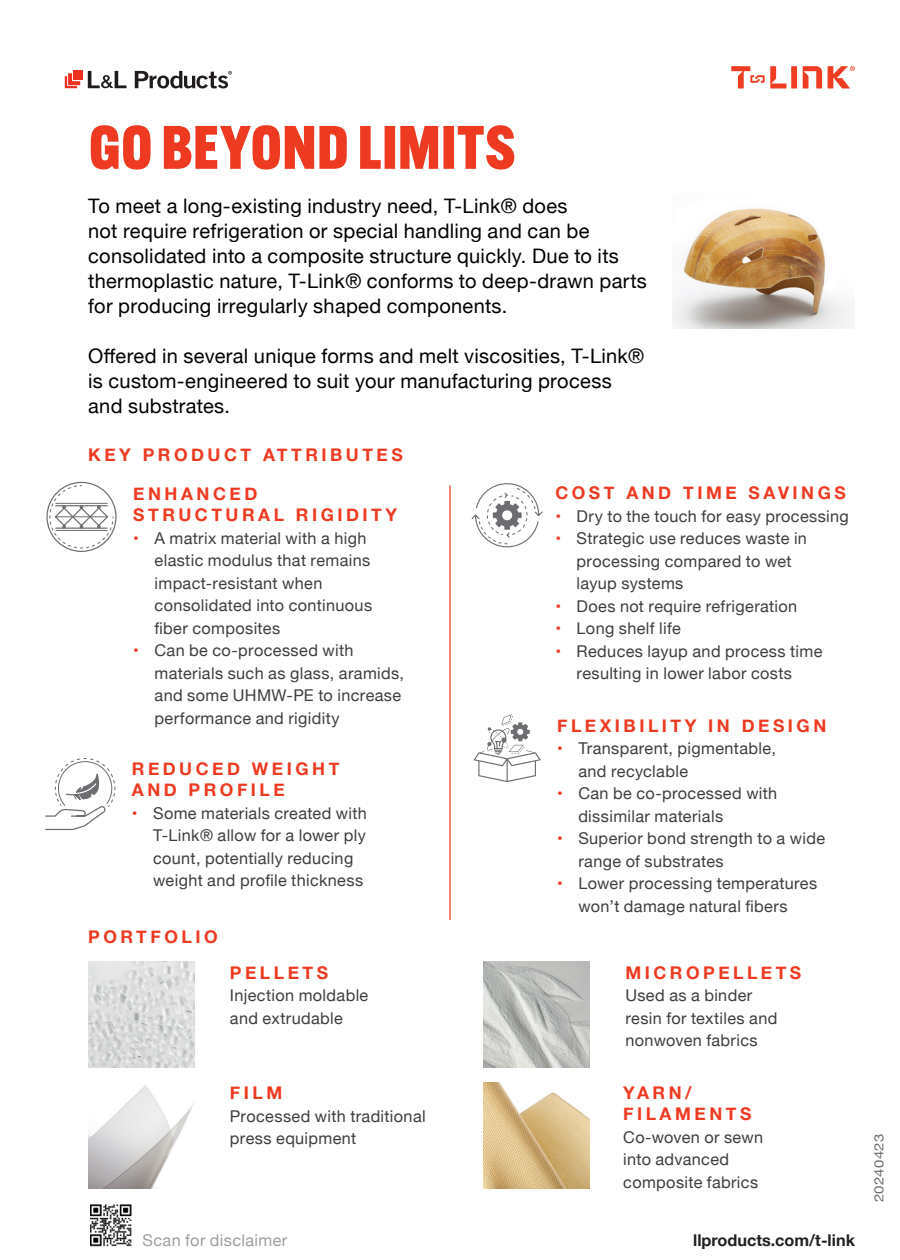
<style>
.page{position:relative;width:900px;height:1260px;background:#fff}
.page>*{position:absolute;margin:0;border:0;box-sizing:border-box;transform-origin:0 0}
.Alt_Gothic_-_Overview{font:800 60px "Alternate Gothic ATF";letter-spacing:.01em;color:#ef3a22}
.back_8_10{font:20px/25px "Helvetica Neue";letter-spacing:.015em;color:#000}
.Red_Caps_Line_Cards-_not_locked_BLG{font:700 17.5px/21px "Helvetica Neue";letter-spacing:.2em;color:#ef3a22}
.Back_-_text_6_5_9{font:16.25px/22.5px "Helvetica Neue";letter-spacing:.02em;color:#3e3e3f}
.url_-_line_cards{font:700 16.25px "Helvetica Neue";color:#231f20}
.Disclaimer_text_-6pt{font:16.25px "Helvetica Neue";letter-spacing:.025em;color:#9d9fa2}
.Date{font:12.75px "Helvetica Neue";letter-spacing:.01em;color:#6c6d70;scale:1.17 1}
.s1{color:#ef3a22}
</style>
<div class="page">
<svg style="left:731px;top:66px;width:124px;height:22px"></svg>
<hr style="left:449px;top:485px;width:2px;height:435px;background:#ef3a22">
<img style="left:88px;top:962px;width:107px;height:106px">
<img style="left:484px;top:1082px;width:106px;height:106px">
<img style="left:88px;top:1085px;width:106px;height:103px">
<img style="left:484px;top:962px;width:106px;height:106px">
<img style="left:672px;top:208px;width:180px;height:120px">
<img style="left:90px;top:1204px;width:42px;height:43px">
<svg style="left:471px;top:483px;width:72px;height:65px"></svg>
<svg style="left:45px;top:758px;width:70px;height:73px"></svg>
<div style="left:46px;top:482px;width:71px;height:70px;border:1px solid #6c6d70;border-radius:50%"></div>
<svg style="left:49px;top:485px;width:65px;height:64px"></svg>
<svg style="left:474px;top:714px;width:67px;height:68px"></svg>
<svg style="left:88px;top:71px;width:39px;height:17px"></svg>
<div style="left:74px;top:71px;width:9px;height:9px;background:#ef3122"></div>
<svg style="left:65px;top:73px;width:15px;height:15px"></svg>
<svg style="left:135px;top:71px;width:97px;height:17px"></svg>
<p class="Alt_Gothic_-_Overview" style="left:89px;top:110px;width:428px">GO BEYOND LIMITS</p>
<p class="back_8_10" style="left:88px;top:194px;width:560px">To meet a long-existing industry need, T-Link® does<br>not require refrigeration or special handling and can be consolidated into a composite structure quickly. Due to its thermoplastic nature, T-Link® conforms to deep-drawn parts for producing irregularly shaped components.</p>
<p class="back_8_10" style="left:88px;top:344px;width:558px">Offered in several unique forms and melt viscosities, T-Link® is custom-engineered to suit your manufacturing process and substrates.</p>
<p class="Red_Caps_Line_Cards-_not_locked_BLG" style="left:88px;top:445px;width:316px">KEY PRODUCT ATTRIBUTES</p>
<p class="Red_Caps_Line_Cards-_not_locked_BLG" style="left:133px;top:484px;width:265px">ENHANCED<br>STRUCTURAL RIGIDITY</p>
<p class="Back_-_text_6_5_9" style="left:155px;top:528px;width:219px;text-indent:-21px"><span class="s1">•</span> A matrix material with a high elastic modulus that remains impact-resistant when consolidated into continuous fiber composites</p>
<p class="Back_-_text_6_5_9" style="left:155px;top:640px;width:251px;text-indent:-21px"><span class="s1">•</span> Can be co-processed with materials such as glass, aramids, and some UHMW-PE to increase performance and rigidity</p>
<p class="Red_Caps_Line_Cards-_not_locked_BLG" style="left:132px;top:759px;width:209px">REDUCED WEIGHT<br>AND PROFILE</p>
<p class="Back_-_text_6_5_9" style="left:153px;top:803px;width:215px;text-indent:-21px"><span class="s1">•</span> Some materials created with<br>T-Link® allow for a lower ply count, potentially reducing weight and profile thickness</p>
<p class="Red_Caps_Line_Cards-_not_locked_BLG" style="left:88px;top:927px;width:131px">PORTFOLIO</p>
<p class="Red_Caps_Line_Cards-_not_locked_BLG" style="left:230px;top:962px;width:100px">PELLETS</p>
<p class="Back_-_text_6_5_9" style="left:230px;top:985px;width:140px">Injection moldable and extrudable</p>
<p class="Red_Caps_Line_Cards-_not_locked_BLG" style="left:230px;top:1083px;width:54px">FILM</p>
<p class="Back_-_text_6_5_9" style="left:230px;top:1106px;width:197px">Processed with traditional press equipment</p>
<p class="Disclaimer_text_-6pt" style="left:143px;top:1228px;width:146px">Scan for disclaimer</p>
<p class="Red_Caps_Line_Cards-_not_locked_BLG" style="left:555px;top:483px;width:292px">COST AND TIME SAVINGS</p>
<p class="Back_-_text_6_5_9" style="left:555px;top:506px;width:295px"><span class="s1">•</span> Dry to the touch for easy processing</p>
<p class="Back_-_text_6_5_9" style="left:577px;top:528px;width:232px;text-indent:-21px"><span class="s1">•</span> Strategic use reduces waste in processing compared to wet layup systems</p>
<p class="Back_-_text_6_5_9" style="left:555px;top:596px;width:243px"><span class="s1">•</span> Does not require refrigeration</p>
<p class="Back_-_text_6_5_9" style="left:555px;top:618px;width:127px"><span class="s1">•</span> Long shelf life</p>
<p class="Back_-_text_6_5_9" style="left:555px;top:641px;width:269px;text-align:center"><span class="s1">•</span> Reduces layup and process time resulting in lower labor costs</p>
<p class="Red_Caps_Line_Cards-_not_locked_BLG" style="left:557px;top:715px;width:271px">FLEXIBILITY IN DESIGN</p>
<p class="Back_-_text_6_5_9" style="left:578px;top:738px;width:199px;text-indent:-21px"><span class="s1">•</span> Transparent, pigmentable, and recyclable</p>
<p class="Back_-_text_6_5_9" style="left:578px;top:783px;width:200px;text-indent:-21px"><span class="s1">•</span> Can be co-processed with dissimilar materials</p>
<p class="Back_-_text_6_5_9" style="left:578px;top:828px;width:248px;text-indent:-21px"><span class="s1">•</span> Superior bond strength to a wide range of substrates</p>
<p class="Back_-_text_6_5_9" style="left:557px;top:873px;width:262px;text-align:center"><span class="s1">•</span> Lower processing temperatures won’t damage natural fibers</p>
<p class="Red_Caps_Line_Cards-_not_locked_BLG" style="left:625px;top:962px;width:177px">MICROPELLETS</p>
<p class="Back_-_text_6_5_9" style="left:625px;top:985px;width:153px">Used as a binder resin for textiles and nonwoven fabrics</p>
<p class="Red_Caps_Line_Cards-_not_locked_BLG" style="left:623px;top:1083px;width:130px">YARN/<br>FILAMENTS</p>
<p class="Back_-_text_6_5_9" style="left:623px;top:1127px;width:141px">Co-woven or sewn into advanced composite fabrics</p>
<p class="Date" style="left:870px;top:1202px;width:60px;rotate:-90deg">20240423</p>
<p class="url_-_line_cards" style="left:693px;top:1227px;width:163px">llproducts.com/t-link</p>
</div>
